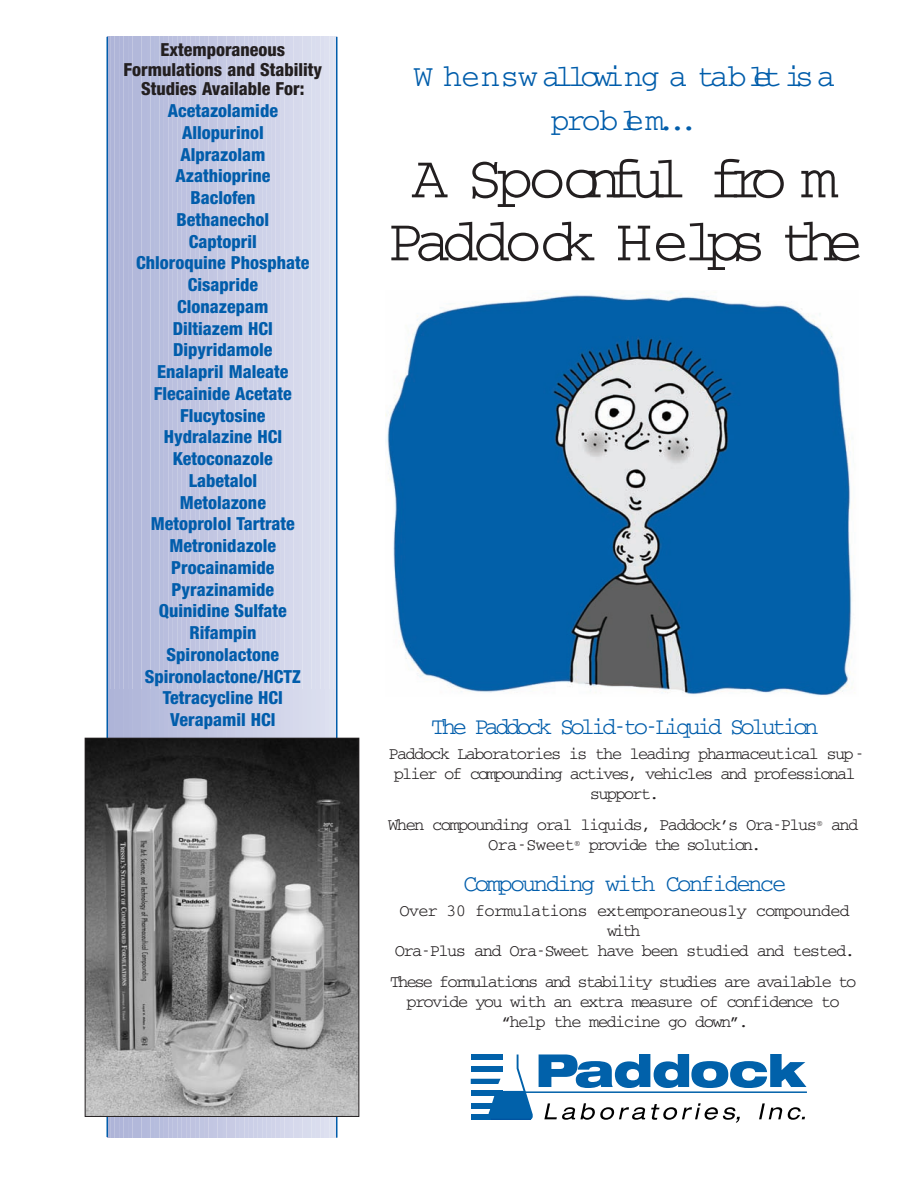
<style>
.page{position:relative;width:918px;height:1188px;background:#fff}
.page>*{position:absolute;margin:0;border:0;box-sizing:border-box;transform-origin:0 0}
.t1{font:61.5px/63px "Courier";letter-spacing:-.22em;color:#231f20;text-align:center}
.t2{font:31.5px/43.5px "Courier";letter-spacing:-.14em;color:#015dab;text-align:center}
.t3{font:24px "Courier";letter-spacing:-.16em;color:#015dab}
.t4{font:24px "Courier";letter-spacing:-.11em;color:#015dab}
.t5{font:800 condensed 18px/21.8px "Helvetica Neue";color:#015dab;text-align:center}
.t6{font:800 condensed 18px/19.5px "Helvetica Neue";color:#231f20;text-align:center}
.t7{font:17.25px/20.2px "Courier";letter-spacing:-.105em;color:#231f20;text-align:center}
.t8{font:17.25px/20.2px "Courier";letter-spacing:-.06em;color:#231f20;text-align:center}
</style>
<div class="page">
<img style="left:386px;top:292px;width:467px;height:405px">
<svg style="left:471px;top:1054px;width:335px;height:69px"></svg>
<hr style="left:524px;top:1091px;width:283px;height:3px;background:#0161aa">
<div style="left:328px;top:37px;width:8px;height:717px;background:#dee2f1"></div>
<div style="left:323px;top:37px;width:8px;height:717px;background:#dde0f0"></div>
<div style="left:319px;top:37px;width:8px;height:717px;background:#dbdeef"></div>
<div style="left:314px;top:37px;width:8px;height:717px;background:#daddee"></div>
<div style="left:310px;top:37px;width:8px;height:717px;background:#d9ddee"></div>
<div style="left:305px;top:37px;width:8px;height:717px;background:#d8dced"></div>
<div style="left:301px;top:37px;width:8px;height:717px;background:#d8dbed"></div>
<div style="left:296px;top:37px;width:8px;height:717px;background:#d7daec"></div>
<div style="left:292px;top:37px;width:8px;height:717px;background:#d6d9ec"></div>
<div style="left:287px;top:37px;width:8px;height:717px;background:#d5d8ec"></div>
<div style="left:283px;top:37px;width:8px;height:717px;background:#d4d7eb"></div>
<div style="left:278px;top:37px;width:8px;height:717px;background:#d3d6ea"></div>
<div style="left:274px;top:37px;width:8px;height:717px;background:#d1d4ea"></div>
<div style="left:269px;top:37px;width:8px;height:717px;background:#d0d3e9"></div>
<div style="left:265px;top:37px;width:8px;height:717px;background:#cfd3e9"></div>
<div style="left:260px;top:37px;width:8px;height:717px;background:#ced2e9"></div>
<div style="left:252px;top:37px;width:8px;height:717px;background:#ccd0e7"></div>
<div style="left:247px;top:37px;width:8px;height:717px;background:#cbcfe7"></div>
<div style="left:243px;top:37px;width:8px;height:717px;background:#cbcfe7"></div>
<div style="left:238px;top:37px;width:8px;height:717px;background:#cacee6"></div>
<div style="left:234px;top:37px;width:8px;height:717px;background:#c9cde6"></div>
<div style="left:229px;top:37px;width:8px;height:717px;background:#c8cbe4"></div>
<div style="left:225px;top:37px;width:8px;height:717px;background:#c7cae4"></div>
<div style="left:220px;top:37px;width:8px;height:717px;background:#c6cae4"></div>
<div style="left:216px;top:37px;width:8px;height:717px;background:#c4c8e3"></div>
<svg style="left:215px;top:37px;width:3px;height:652px"></svg>
<div style="left:207px;top:37px;width:8px;height:717px;background:#c2c6e2"></div>
<svg style="left:206px;top:37px;width:3px;height:652px"></svg>
<div style="left:198px;top:37px;width:8px;height:717px;background:#c0c5e1"></div>
<svg style="left:197px;top:37px;width:3px;height:652px"></svg>
<div style="left:189px;top:37px;width:8px;height:717px;background:#bfc3e0"></div>
<div style="left:184px;top:37px;width:8px;height:717px;background:#bec2e0"></div>
<div style="left:180px;top:37px;width:8px;height:717px;background:#bdc1e0"></div>
<div style="left:176px;top:37px;width:7px;height:717px;background:#bcc1df"></div>
<div style="left:171px;top:37px;width:8px;height:717px;background:#bbc0df"></div>
<div style="left:167px;top:37px;width:8px;height:717px;background:#babfde"></div>
<svg style="left:166px;top:37px;width:3px;height:652px"></svg>
<div style="left:158px;top:37px;width:8px;height:717px;background:#b7bddd"></div>
<svg style="left:157px;top:37px;width:3px;height:652px"></svg>
<div style="left:149px;top:37px;width:8px;height:717px;background:#b5bcdd"></div>
<svg style="left:148px;top:37px;width:3px;height:652px"></svg>
<div style="left:140px;top:37px;width:8px;height:717px;background:#b4badc"></div>
<svg style="left:139px;top:37px;width:3px;height:652px"></svg>
<div style="left:131px;top:37px;width:8px;height:717px;background:#b2b8da"></div>
<svg style="left:130px;top:37px;width:3px;height:652px"></svg>
<div style="left:122px;top:37px;width:8px;height:717px;background:#b0b6d9"></div>
<svg style="left:121px;top:37px;width:3px;height:652px"></svg>
<div style="left:113px;top:37px;width:8px;height:717px;background:#afb5d8"></div>
<svg style="left:112px;top:37px;width:3px;height:652px"></svg>
<div style="left:107px;top:37px;width:5px;height:717px;background:#acb3d8"></div>
<hr style="left:333px;top:689px;width:4px;height:448px;background:#e0e3f1">
<div style="left:328px;top:689px;width:7px;height:448px;background:#dee2f1"></div>
<div style="left:324px;top:689px;width:6px;height:448px;background:#dde0f0"></div>
<div style="left:319px;top:689px;width:7px;height:448px;background:#dbdeef"></div>
<div style="left:315px;top:689px;width:6px;height:448px;background:#daddee"></div>
<div style="left:311px;top:689px;width:6px;height:448px;background:#d9ddee"></div>
<div style="left:306px;top:689px;width:6px;height:448px;background:#d8dced"></div>
<div style="left:302px;top:689px;width:6px;height:448px;background:#d8dbed"></div>
<div style="left:297px;top:689px;width:6px;height:448px;background:#d7daec"></div>
<div style="left:293px;top:689px;width:6px;height:448px;background:#d6d9ec"></div>
<div style="left:288px;top:689px;width:6px;height:448px;background:#d5d8ec"></div>
<div style="left:284px;top:689px;width:6px;height:448px;background:#d4d7eb"></div>
<div style="left:279px;top:689px;width:7px;height:448px;background:#d3d6ea"></div>
<div style="left:275px;top:689px;width:6px;height:448px;background:#d1d4ea"></div>
<div style="left:270px;top:689px;width:7px;height:448px;background:#d0d3e9"></div>
<div style="left:266px;top:689px;width:6px;height:448px;background:#cfd3e9"></div>
<div style="left:261px;top:689px;width:7px;height:448px;background:#ced2e9"></div>
<div style="left:257px;top:689px;width:6px;height:448px;background:#cdd1e8"></div>
<div style="left:252px;top:689px;width:7px;height:448px;background:#ccd0e7"></div>
<div style="left:248px;top:689px;width:6px;height:448px;background:#cbcfe7"></div>
<div style="left:243px;top:689px;width:7px;height:448px;background:#cbcfe7"></div>
<div style="left:239px;top:689px;width:6px;height:448px;background:#cacee6"></div>
<div style="left:234px;top:689px;width:7px;height:448px;background:#c9cde6"></div>
<div style="left:230px;top:689px;width:6px;height:448px;background:#c8cbe4"></div>
<div style="left:226px;top:689px;width:6px;height:448px;background:#c7cae4"></div>
<div style="left:221px;top:689px;width:6px;height:448px;background:#c6cae4"></div>
<div style="left:217px;top:689px;width:6px;height:448px;background:#c4c8e3"></div>
<div style="left:212px;top:689px;width:6px;height:448px;background:#c3c7e3"></div>
<div style="left:208px;top:689px;width:6px;height:448px;background:#c2c6e2"></div>
<div style="left:203px;top:689px;width:6px;height:448px;background:#c1c5e1"></div>
<div style="left:199px;top:689px;width:6px;height:448px;background:#c0c5e1"></div>
<div style="left:194px;top:689px;width:7px;height:448px;background:#bfc4e1"></div>
<div style="left:190px;top:689px;width:6px;height:448px;background:#bfc3e0"></div>
<div style="left:185px;top:689px;width:7px;height:448px;background:#bec2e0"></div>
<div style="left:181px;top:689px;width:6px;height:448px;background:#bdc1e0"></div>
<div style="left:176px;top:689px;width:7px;height:448px;background:#bcc1df"></div>
<div style="left:172px;top:689px;width:6px;height:448px;background:#bbc0df"></div>
<div style="left:167px;top:689px;width:7px;height:448px;background:#babfde"></div>
<div style="left:163px;top:689px;width:6px;height:448px;background:#b9bede"></div>
<div style="left:158px;top:689px;width:7px;height:448px;background:#b7bddd"></div>
<div style="left:154px;top:689px;width:6px;height:448px;background:#b6bddd"></div>
<div style="left:150px;top:689px;width:6px;height:448px;background:#b5bcdd"></div>
<div style="left:145px;top:689px;width:6px;height:448px;background:#b5bbdc"></div>
<div style="left:141px;top:689px;width:6px;height:448px;background:#b4badc"></div>
<div style="left:136px;top:689px;width:6px;height:448px;background:#b2b8da"></div>
<div style="left:132px;top:689px;width:6px;height:448px;background:#b2b8da"></div>
<div style="left:127px;top:689px;width:6px;height:448px;background:#b1b7da"></div>
<div style="left:123px;top:689px;width:6px;height:448px;background:#b0b6d9"></div>
<div style="left:118px;top:689px;width:7px;height:448px;background:#afb5d9"></div>
<div style="left:114px;top:689px;width:6px;height:448px;background:#afb5d8"></div>
<div style="left:109px;top:689px;width:7px;height:448px;background:#aeb4d8"></div>
<hr style="left:107px;top:689px;width:4px;height:448px;background:#acb3d8">
<hr style="left:106px;top:37px;width:2px;height:1100px;background:#015dab">
<hr style="left:336px;top:37px;width:2px;height:1101px;background:#015dab">
<img style="left:87px;top:740px;width:270px;height:375px">
<div style="left:85px;top:738px;width:274px;height:379px;border:1px solid #231f20"></div>
<p class="t6" style="left:124px;top:42px;width:200px">Extemporaneous<br>Formulations and Stability<br>Studies Available For:</p>
<p class="t5" style="left:136px;top:101px;width:175px">Acetazolamide<br>Allopurinol<br>Alprazolam<br>Azathioprine<br>Baclofen<br>Bethanechol<br>Captopril<br>Chloroquine Phosphate<br>Cisapride<br>Clonazepam<br>Diltiazem HCl<br>Dipyridamole<br>Enalapril Maleate<br>Flecainide Acetate<br>Flucytosine<br>Hydralazine HCl<br>Ketoconazole<br>Labetalol<br>Metolazone<br>Metoprolol Tartrate<br>Metronidazole<br>Procainamide<br>Pyrazinamide<br>Quinidine Sulfate<br>Rifampin<br>Spironolactone<br>Spironolactone/HCTZ<br>Tetracycline HCl<br>Verapamil HCl</p>
<h2 class="t2" style="left:414px;top:57px;width:423px">W he nsw allowing a tablet is a prob le m...</h2>
<h1 class="t1" style="left:387px;top:151px;width:477px">A Sp o onful fro m<br>Paddock Helps the</h1>
<h3 class="t3" style="left:431px;top:719px;width:389px">The Paddock Solid-to-Liquid Solution</h3>
<p class="t7" style="left:389px;top:745px;width:478px">Paddock Laboratories is the leading pharmaceutical sup&shy;plier of compounding actives, vehicles and professional support.</p>
<p class="t7" style="left:388px;top:816px;width:472px">When compounding oral liquids, Paddock’s Ora-Plus<sup>®</sup> and<br>Ora-Sweet<sup>®</sup> provide the solution.</p>
<h3 class="t4" style="left:463px;top:876px;width:324px">Compounding with Confidence</h3>
<p class="t8" style="left:395px;top:901px;width:462px">Over 30 formulations extemporaneously compounded with<br>Ora-Plus and Ora-Sweet have been studied and tested.</p>
<p class="t7" style="left:390px;top:973px;width:468px">These formulations and stability studies are available to provide you with an extra measure of confidence to “help the medicine go down”.</p>
</div>
